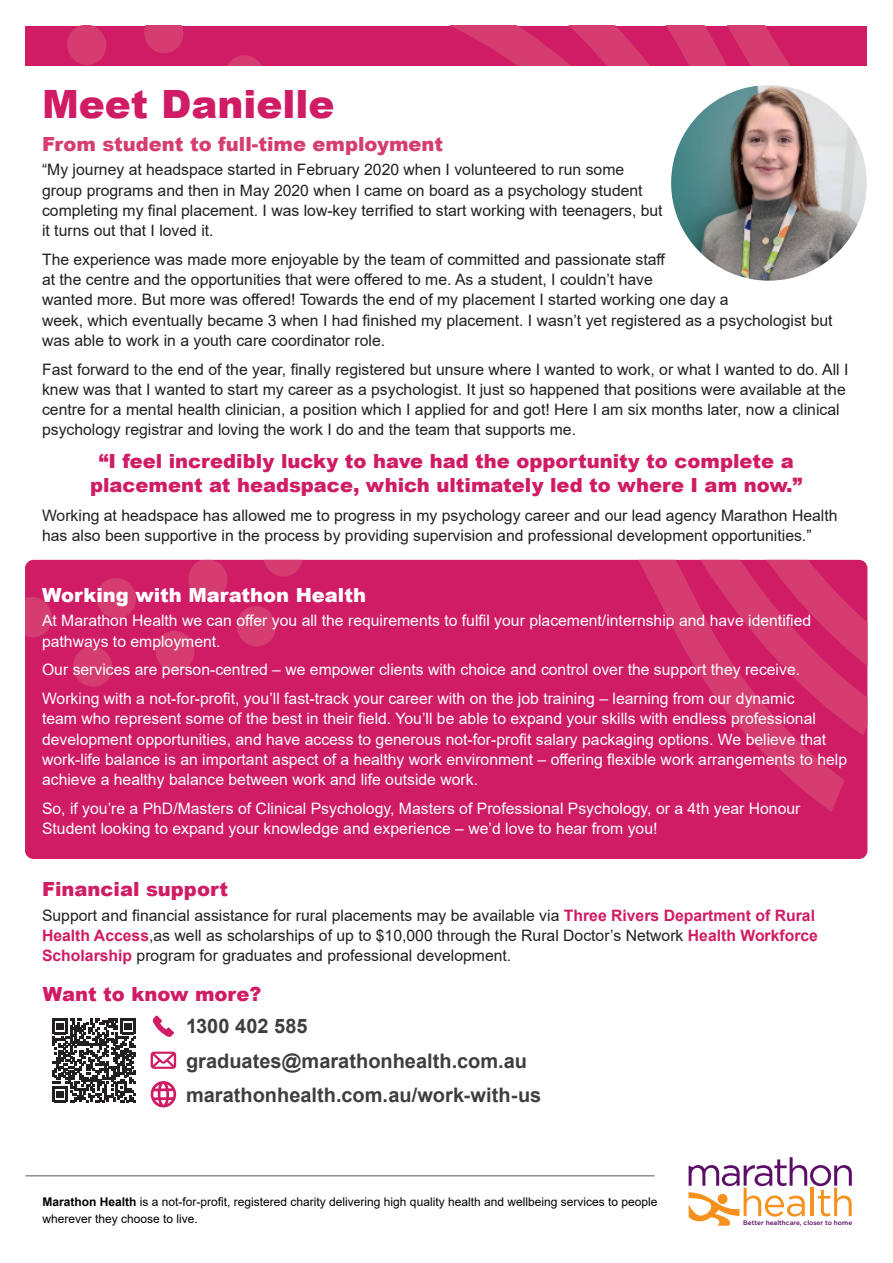
<style>
.page{position:relative;width:893px;height:1263px;background:#fff}
.page>*{position:absolute;margin:0;border:0;box-sizing:border-box;transform-origin:0 0}
.t1{font:900 39px "Arial";color:#d01b65}
.Contact{font:700 19.95px "Arial";color:#3e3e3f}
.Quote_white{font:900 19.5px/24px "Arial";color:#d01b65;text-align:center}
.Heading_3{font:900 19.5px "Arial";color:#d53d70}
.Heading_3-2{font:900 19.5px "Arial";color:#d01b65}
.Heading_3-3{font:900 19.5px "Arial";color:#fff}
.Body{font:15.75px/20.2px "Arial";color:#231f20}
.Body-2{font:15.75px/20.2px "Arial";color:#fff}
.Fine_print{font:12px/16.5px "Arial";color:#000}
.t2{font:500 6.45px "Gotham";color:#5c0d67}
.s1{font-weight:700;color:#d01b65}
.s2{font-weight:700}
</style>
<div class="page">
<div style="left:25px;top:560px;width:842px;height:299px;background:#d01b65;border-radius:9px"></div>
<svg style="left:844px;top:560px;width:23px;height:175px"></svg>
<svg style="left:638px;top:560px;width:206px;height:252px"></svg>
<svg style="left:73px;top:646px;width:40px;height:41px"></svg>
<svg style="left:25px;top:597px;width:27px;height:41px"></svg>
<svg style="left:97px;top:578px;width:39px;height:41px"></svg>
<svg style="left:155px;top:560px;width:147px;height:112px"></svg>
<div style="left:25px;top:26px;width:842px;height:39px;background:#d01b65"></div>
<svg style="left:452px;top:26px;width:338px;height:39px"></svg>
<svg style="left:228px;top:55px;width:33px;height:10px"></svg>
<svg style="left:144px;top:26px;width:40px;height:27px"></svg>
<svg style="left:67px;top:26px;width:39px;height:39px"></svg>
<svg style="left:688px;top:1157px;width:164px;height:69px"></svg>
<hr style="left:26px;top:1175px;width:629px;height:1px;background:#57585a">
<img style="left:671px;top:85px;width:196px;height:196px;border-radius:98px">
<svg style="left:52px;top:1018px;width:84px;height:84px"></svg>
<svg style="left:152px;top:1015px;width:22px;height:22px"></svg>
<svg style="left:151px;top:1051px;width:25px;height:18px"></svg>
<svg style="left:151px;top:1081px;width:25px;height:26px"></svg>
<p class="t1" style="left:42px;top:76px;width:294px">Meet Danielle</p>
<p class="Heading_3" style="left:42px;top:130px;width:403px">From student to full-time employment</p>
<p class="Body" style="left:42px;top:160px;width:622px">“My journey at headspace started in February 2020 when I volunteered to run some group programs and then in May 2020 when I came on board as a psychology student completing my final placement. I was low-key terrified to start working with teenagers, but it turns out that I loved it.</p>
<p class="Body" style="left:42px;top:249px;width:792px">The experience was made more enjoyable by the team of committed and passionate staff<br>at the centre and the opportunities that were offered to me. As a student, I couldn’t have<br>wanted more. But more was offered! Towards the end of my placement I started working one day a<br>week, which eventually became 3 when I had finished my placement. I wasn’t yet registered as a psychologist but was able to work in a youth care coordinator role.</p>
<p class="Body" style="left:42px;top:359px;width:808px">Fast forward to the end of the year, finally registered but unsure where I wanted to work, or what I wanted to do. All I knew was that I wanted to start my career as a psychologist. It just so happened that positions were available at the centre for a mental health clinician, a position which I applied for and got! Here I am six months later, now a clinical psychology registrar and loving the work I do and the team that supports me.</p>
<p class="Quote_white" style="left:90px;top:448px;width:714px">“I feel incredibly lucky to have had the opportunity to complete a placement at headspace, which ultimately led to where I am now.”</p>
<p class="Body" style="left:42px;top:505px;width:797px">Working at headspace has allowed me to progress in my psychology career and our lead agency Marathon Health has also been supportive in the process by providing supervision and professional development opportunities.”</p>
<p class="Heading_3-3" style="left:42px;top:581px;width:326px">Working with Marathon Health</p>
<p class="Body-2" style="left:42px;top:611px;width:771px">At Marathon Health we can offer you all the requirements to fulfil your placement/internship and have identified pathways to employment.</p>
<p class="Body-2" style="left:42px;top:660px;width:760px">Our services are person-centred – we empower clients with choice and control over the support they receive.</p>
<p class="Body-2" style="left:42px;top:688px;width:806px">Working with a not-for-profit, you’ll fast-track your career with on the job training – learning from our dynamic<br>team who represent some of the best in their field. You’ll be able to expand your skills with endless professional development opportunities, and have access to generous not-for-profit salary packaging options. We believe that work-life balance is an important aspect of a healthy work environment – offering flexible work arrangements to help achieve a healthy balance between work and life outside work.</p>
<p class="Body-2" style="left:42px;top:798px;width:760px">So, if you’re a PhD/Masters of Clinical Psychology, Masters of Professional Psychology, or a 4th year Honour<br>Student looking to expand your knowledge and experience – we’d love to hear from you!</p>
<p class="Heading_3-2" style="left:42px;top:875px;width:188px">Financial support</p>
<p class="Body" style="left:42px;top:905px;width:777px">Support and financial assistance for rural placements may be available via <span class="s1">Three Rivers Department of Rural<br>Health Access</span>,as well as scholarships of up to $10,000 through the Rural Doctor’s Network <span class="s1">Health Workforce<br>Scholarship</span> program for graduates and professional development.</p>
<p class="Heading_3-2" style="left:43px;top:980px;width:220px">Want to know more?</p>
<p class="Contact" style="left:186px;top:1012px;width:123px">1300 402 585</p>
<p class="Contact" style="left:186px;top:1046px;width:343px">graduates@marathonhealth.com.au</p>
<p class="Contact" style="left:186px;top:1080px;width:357px">marathonhealth.com.au/work-with-us</p>
<p class="Fine_print" style="left:43px;top:1193px;width:616px"><span class="s2">Marathon Health</span> is a not-for-profit, registered charity delivering high quality health and wellbeing services to people wherever they choose to live.</p>
<p class="t2" style="left:743px;top:1219px;width:111px">Better healthcare, closer to home</p>
</div>
